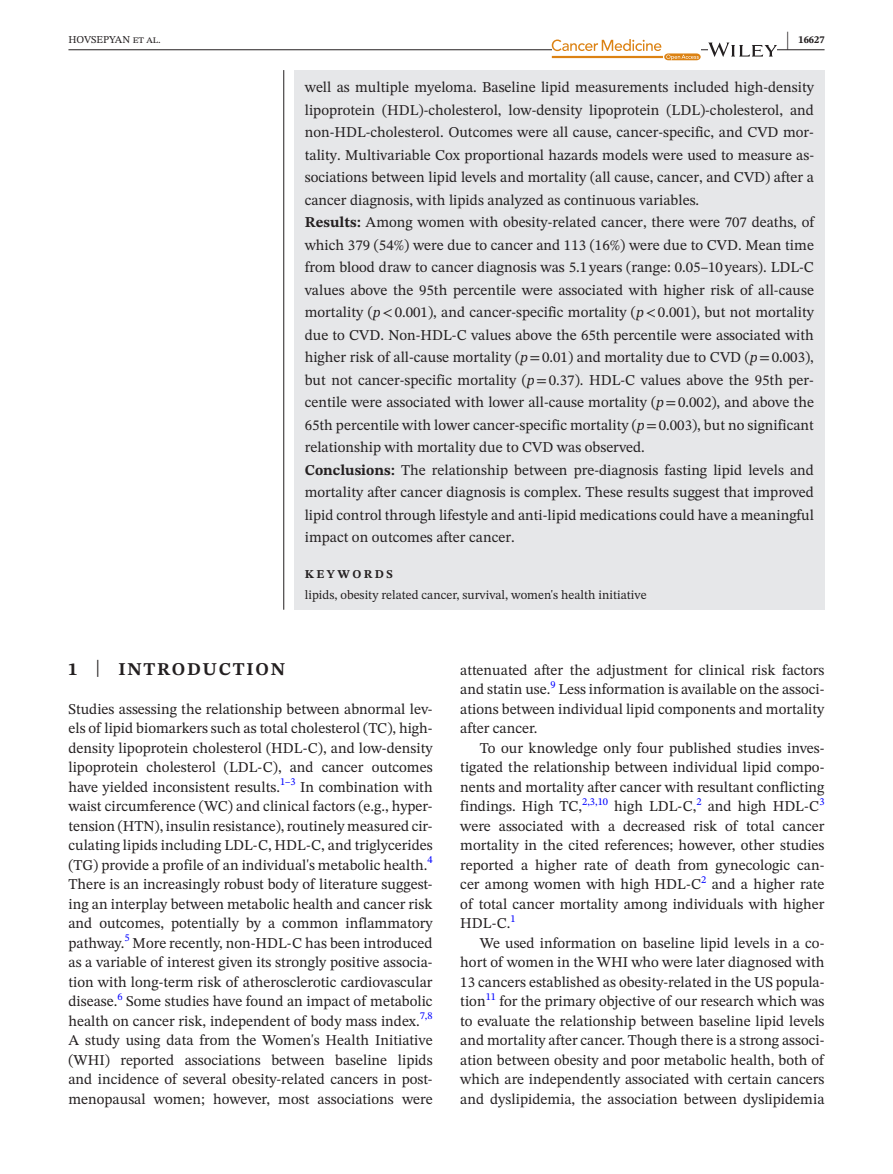
<style>
.page{position:relative;width:893px;height:1174px;background:#fff}
.page>*{position:absolute;margin:0;border:0;box-sizing:border-box;transform-origin:0 0}
.t1{font:700 21px "STIX Two Text";color:#231f20;scale:.42 1}
.t2{font:700 18px "STIX Two Text";letter-spacing:.1em;color:#231f20}
.t3{font:15px/19.5px "STIX Two Text";color:#231f20;text-align:justify}
.t4{font:12.75px "STIX Two Text";color:#231f20}
.t5{font:700 12px "STIX Two Text";letter-spacing:.2em;color:#231f20}
.t6{font:10.5px "STIX Two Text";color:#00f}
.t7{font:10.5px "STIX Two Text";color:#231f20}
.t8{font:700 10.5px "STIX Two Text";color:#231f20}
.s1{font-weight:700}
.s2{font-style:italic}
.s3{font-family:"STIX"}
.s4{font-weight:400;font-size:23.7px}
</style>
<div class="page">
<hr style="left:68px;top:49px;width:756px;height:1px;background:#231f20">
<svg style="left:552px;top:39px;width:149px;height:21px"></svg>
<svg style="left:708px;top:43px;width:69px;height:14px"></svg>
<div style="left:294px;top:70px;width:530px;height:539px;background:#e6e7e9"></div>
<hr style="left:283px;top:70px;width:1px;height:539px;background:#231f20">
<h1 class="t1" style="left:787px;top:24px;width:8px">|</h1>
<p class="t7" style="left:68px;top:32px;width:94px">HOVSEPYAN et al.</p>
<p class="t8" style="left:798px;top:32px;width:27px">16627</p>
<p class="t3" style="left:305px;top:76px;width:511px;line-height:22.5px;text-align:left">well as multiple myeloma. Baseline lipid measurements included high-density lipoprotein (HDL)-cholesterol, low-density lipoprotein (LDL)-cholesterol, and non-HDL-cholesterol. Outcomes were all cause, cancer-specific, and CVD mor&shy;tality. Multivariable Cox proportional hazards models were used to measure as&shy;sociations between lipid levels and mortality (all cause, cancer, and CVD) after a cancer diagnosis, with lipids analyzed as continuous variables.<br><span class="s1">Results:</span> Among women with obesity-related cancer, there were 707 deaths, of which 379 (54%) were due to cancer and 113 (16%) were due to CVD. Mean time from blood draw to cancer diagnosis was 5.1 years (range: 0.05–10 years). LDL-C values above the 95th percentile were associated with higher risk of all-cause mortality (<span class="s2">p</span><span class="s3">&lt;</span>0.001), and cancer-specific mortality (<span class="s2">p</span><span class="s3">&lt;</span>0.001), but not mortality due to CVD. Non-HDL-C values above the 65th percentile were associated with higher risk of all-cause mortality (<span class="s2">p</span><span class="s3">=</span>0.01) and mortality due to CVD (<span class="s2">p</span><span class="s3">=</span>0.003), but not cancer-specific mortality (<span class="s2">p</span><span class="s3">=</span>0.37). HDL-C values above the 95th per&shy;centile were associated with lower all-cause mortality (<span class="s2">p</span><span class="s3">=</span>0.002), and above the 65th percentile with lower cancer-specific mortality (<span class="s2">p</span><span class="s3">=</span>0.003), but no significant relationship with mortality due to CVD was observed.<br><span class="s1">Conclusions:</span> The relationship between pre-diagnosis fasting lipid levels and mortality after cancer diagnosis is complex. These results suggest that improved lipid control through lifestyle and anti-lipid medications could have a meaningful impact on outcomes after cancer.</p>
<p class="t5" style="left:305px;top:565px;width:90px">KEYWORDS</p>
<p class="t4" style="left:305px;top:586px;width:343px">lipids, obesity related cancer, survival, women's health initiative</p>
<p class="t2" style="left:68px;top:656px;width:218px">1 <span class="s4">|</span> INTRODUCTION</p>
<p class="t3" style="left:68px;top:699px;width:366px">Studies assessing the relationship between abnormal lev&shy;els of lipid biomarkers such as total cholesterol (TC), high&shy;density lipoprotein cholesterol (HDL-C), and low-density lipoprotein cholesterol (LDL-C), and cancer outcomes have yielded inconsistent results.</p>
<p class="t6" style="left:280px;top:774px;width:17px">1–3</p>
<p class="t3" style="left:68px;top:777px;width:366px;text-indent:232px">In combination with waist circumference (WC) and clinical factors (e.g., hyper&shy;tension (HTN), insulin resistance), routinely measured cir&shy;culating lipids including LDL-C, HDL-C, and triglycerides (TG) provide a profile of an individual's metabolic health.</p>
<p class="t6" style="left:427px;top:852px;width:7px">4</p>
<p class="t3" style="left:68px;top:874px;width:366px">There is an increasingly robust body of literature suggest&shy;ing an interplay between metabolic health and cancer risk and outcomes, potentially by a common inflammatory pathway.</p>
<p class="t6" style="left:124px;top:930px;width:7px">5</p>
<p class="t3" style="left:68px;top:933px;width:366px;text-indent:64px">More recently, non-HDL-C has been introduced as a variable of interest given its strongly positive associa&shy;tion with long-term risk of atherosclerotic cardiovascular disease.</p>
<p class="t6" style="left:117px;top:988px;width:7px">6</p>
<p class="t3" style="left:68px;top:991px;width:366px;text-indent:58px">Some studies have found an impact of metabolic health on cancer risk, independent of body mass index.</p>
<p class="t6" style="left:420px;top:1008px;width:14px">7,8</p>
<p class="t3" style="left:68px;top:1030px;width:366px">A study using data from the Women's Health Initiative (WHI) reported associations between baseline lipids and incidence of several obesity-related cancers in post&shy;menopausal women; however, most associations were</p>
<p class="t3" style="left:460px;top:660px;width:366px">attenuated after the adjustment for clinical risk factors and statin use.<sup>9</sup> Less information is available on the associ&shy;ations between individual lipid components and mortality after cancer.</p>
<p class="t3" style="left:460px;top:738px;width:366px;text-indent:20px">To our knowledge only four published studies inves&shy;tigated the relationship between individual lipid compo&shy;nents and mortality after cancer with resultant conflicting findings. High TC,</p>
<p class="t6" style="left:582px;top:793px;width:27px">2,3,10</p>
<p class="t3" style="left:614px;top:796px;width:84px">high LDL-C,</p>
<p class="t6" style="left:696px;top:793px;width:7px">2</p>
<p class="t3" style="left:708px;top:796px;width:113px">and high HDL-C</p>
<p class="t6" style="left:819px;top:793px;width:7px">3</p>
<p class="t3" style="left:460px;top:816px;width:366px">were associated with a decreased risk of total cancer mortality in the cited references; however, other studies reported a higher rate of death from gynecologic can&shy;cer among women with high HDL-C</p>
<p class="t6" style="left:701px;top:871px;width:7px">2</p>
<p class="t3" style="left:460px;top:874px;width:366px;text-indent:251px">and a higher rate of total cancer mortality among individuals with higher HDL-C.</p>
<p class="t6" style="left:511px;top:910px;width:7px">1</p>
<p class="t3" style="left:460px;top:933px;width:366px;text-indent:20px">We used information on baseline lipid levels in a co&shy;hort of women in the WHI who were later diagnosed with 13 cancers established as obesity-related in the US popula&shy;tion</p>
<p class="t6" style="left:486px;top:988px;width:12px">11</p>
<p class="t3" style="left:460px;top:991px;width:366px;text-indent:39px">for the primary objective of our research which was to evaluate the relationship between baseline lipid levels and mortality after cancer. Though there is a strong associ&shy;ation between obesity and poor metabolic health, both of which are independently associated with certain cancers and dyslipidemia, the association between dyslipidemia</p>
</div>
